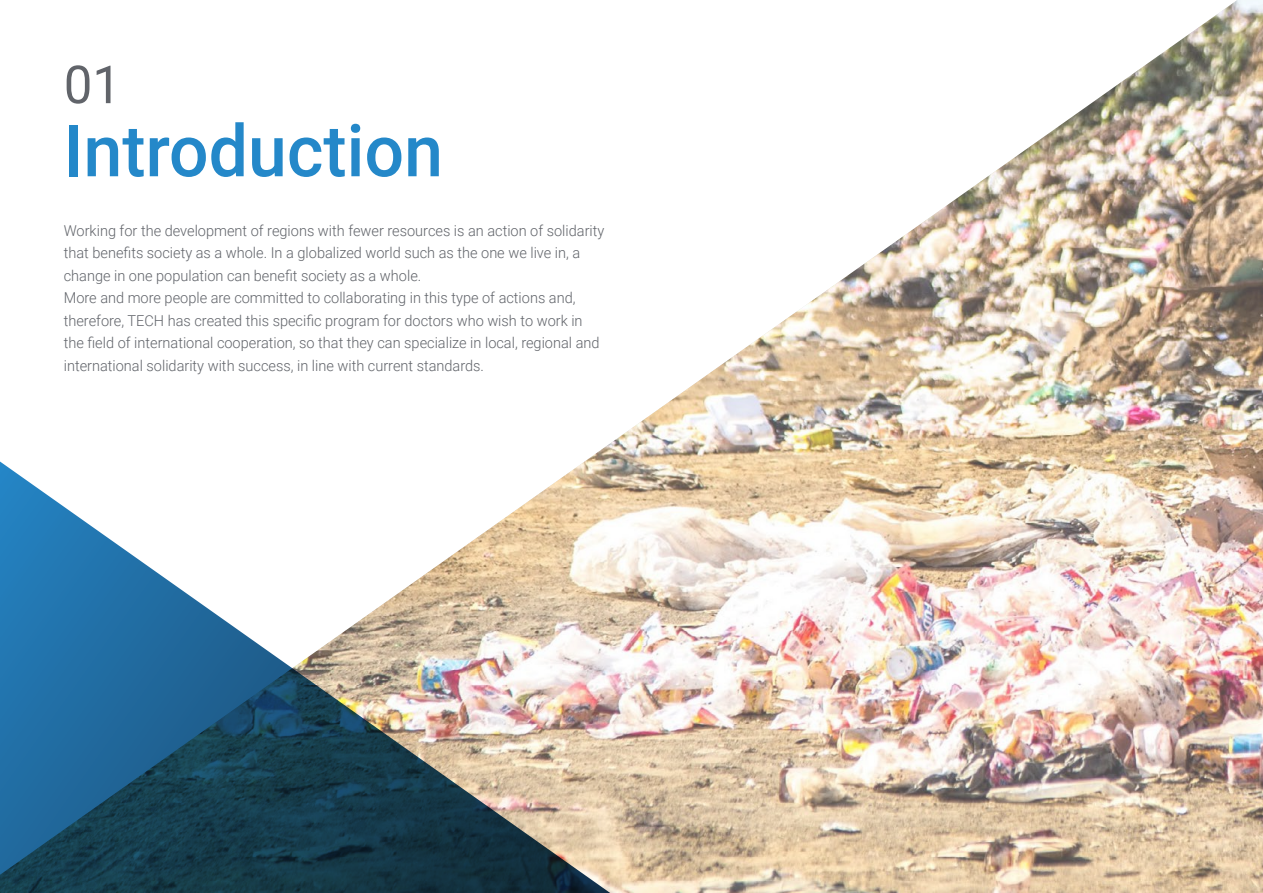
<style>
.page{position:relative;width:1263px;height:893px;background:#fff}
.page>*{position:absolute;margin:0;border:0;box-sizing:border-box;transform-origin:0 0}
.t1{font:500 72px "Roboto";color:#2488c9}
.t2{font:52.5px "Roboto";color:#61646a}
.t3{font:300 15px/22.5px "Roboto";color:#61646a}
</style>
<div class="page">
<img style="left:607px;top:0;width:656px;height:893px">
<svg style="left:0;top:446px;width:640px;height:447px"></svg>
<h2 class="t2" style="left:64px;top:48px;width:59px">01</h2>
<h1 class="t1" style="left:64px;top:100px;width:381px">Introduction</h1>
<p class="t3" style="left:64px;top:218px;width:542px">Working for the development of regions with fewer resources is an action of solidarity that benefits society as a whole. In a globalized world such as the one we live in, a change in one population can benefit society as a whole.<br>More and more people are committed to collaborating in this type of actions and, therefore, TECH has created this specific program for doctors who wish to work in the field of international cooperation, so that they can specialize in local, regional and international solidarity with success, in line with current standards.</p>
</div>
